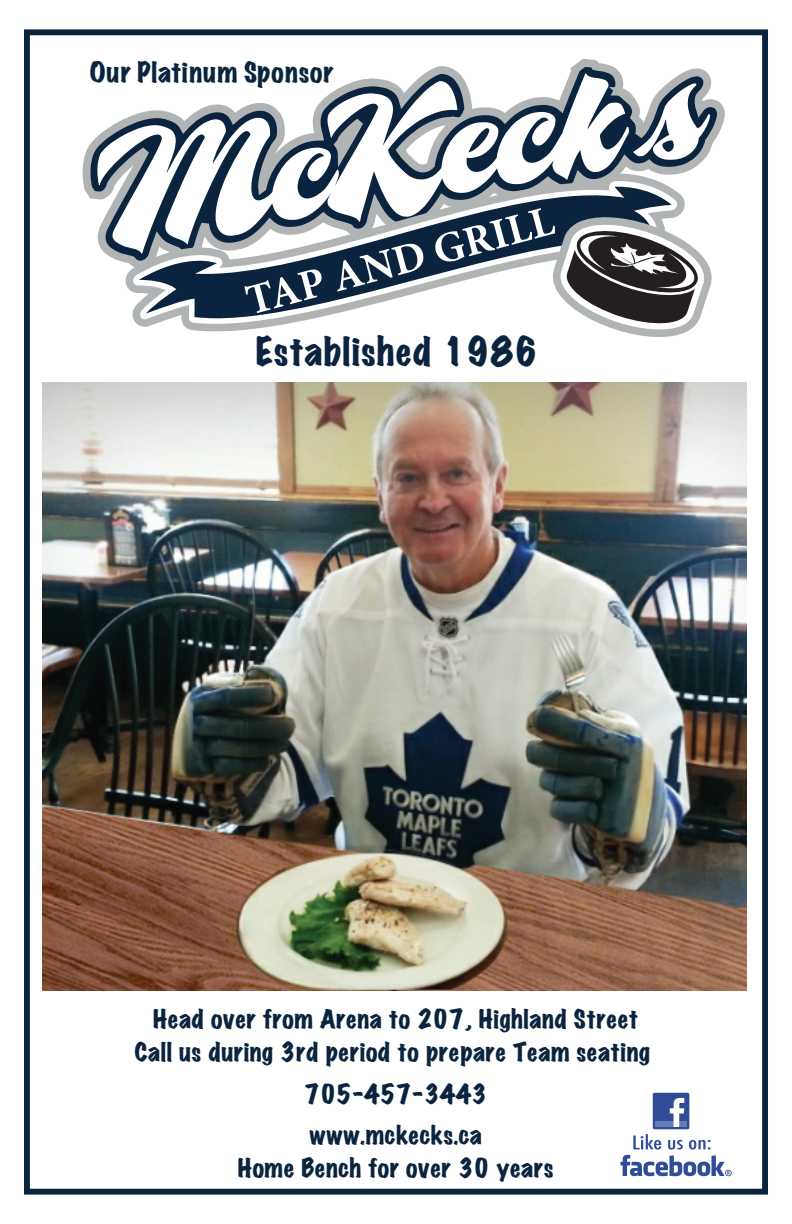
<style>
.page{position:relative;width:792px;height:1224px;background:#fff}
.page>*{position:absolute;margin:0;border:0;box-sizing:border-box;transform-origin:0 0}
.t1{font:700 43px "Minion Pro";color:#fff}
.t2{font:expanded 35.2px "Marker Felt";letter-spacing:.03em;color:#0a243f}
.t3{font:expanded 25.4px "Marker Felt";letter-spacing:.04em;color:#0a243f}
.t4{font:expanded 23.6px/33.4px "Marker Felt";letter-spacing:.025em;color:#0a243f;text-align:center}
</style>
<div class="page">
<svg style="left:79px;top:58px;width:668px;height:385px"></svg>
<svg style="left:97px;top:73px;width:532px;height:181px"></svg>
<svg style="left:633px;top:83px;width:77px;height:77px"></svg>
<svg style="left:126px;top:171px;width:559px;height:166px"></svg>
<svg style="left:139px;top:178px;width:533px;height:152px"></svg>
<svg style="left:553px;top:215px;width:160px;height:125px"></svg>
<div style="left:24px;top:29px;width:744px;height:1166px;border:6px solid #0a243f"></div>
<img style="left:43px;top:383px;width:703px;height:608px">
<div style="left:653px;top:1093px;width:36px;height:36px;background:#2e4c97;border-radius:2px"></div>
<div style="left:655px;top:1121px;width:32px;height:6px;background:#617db8"></div>
<svg style="left:670px;top:1098px;width:14px;height:29px"></svg>
<svg style="left:620px;top:1134px;width:112px;height:42px"></svg>
<p class="t3" style="left:90px;top:52px;width:246px">Our Platinum Sponsor</p>
<h1 class="t1" style="left:239px;top:272px;width:319px;rotate:-15deg">TAP AND GRILL</h1>
<h2 class="t2" style="left:256px;top:323px;width:283px">Established 1986</h2>
<p class="t4" style="left:135px;top:1002px;width:517px">Head over from Arena to 207, Highland Street<br>Call us during 3rd period to prepare Team seating</p>
<p class="t4" style="left:305px;top:1073px;width:184px;line-height:41.2px;text-align:left">705-457-3443 www.mckecks.ca</p>
<p class="t4" style="left:238px;top:1151px;width:317px">Home Bench for over 30 years</p>
</div>
